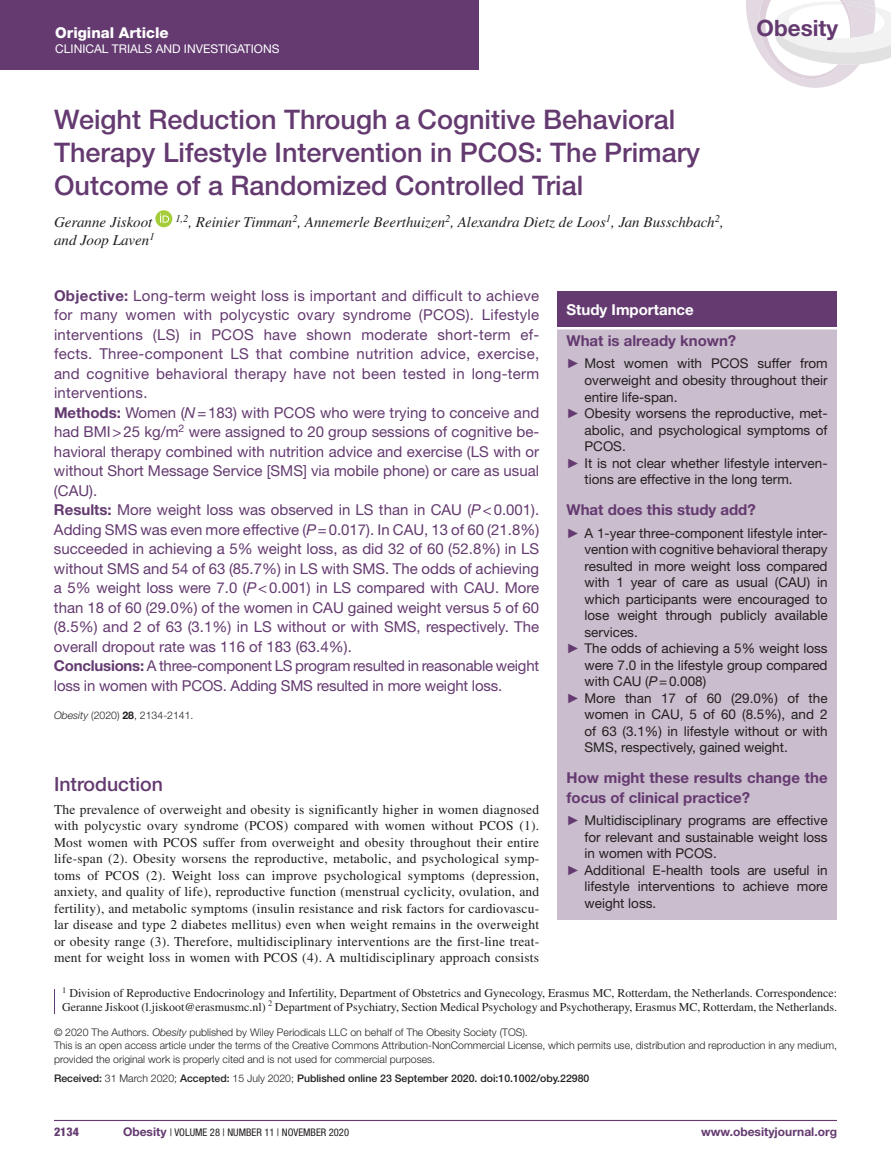
<style>
.page{position:relative;width:891px;height:1175px;background:#fff}
.page>*{position:absolute;margin:0;border:0;box-sizing:border-box;transform-origin:0 0}
.t1{font:500 27px/33px "Helvetica Neue LT Std";color:#643a70}
.t2{font:700 22.5px "Helvetica Neue";color:#643a70}
.t3{font:500 19.5px "Helvetica Neue LT Std";color:#643a70}
.t4{font:15px/19.5px "Helvetica Neue LT Std";color:#643a70}
.t5{font:italic 15px "Times LT Std";color:#231f20}
.t6{font:700 15px/19.5px "Helvetica Neue LT Std";color:#643a70}
.t7{font:800 15px "Helvetica Neue LT Std";color:#fff}
.t8{font:700 15px "Helvetica Neue LT Std";color:#fff}
.t9{font:13.5px "Helvetica Neue LT Std";color:#231f20}
.t10{font:13.5px/16.5px "Times LT Std";letter-spacing:.015em;color:#231f20;text-align:justify}
.t11{font:12px/13.5px "Times LT Std";color:#231f20}
.t12{font:12px "Helvetica Neue LT Std";color:#fff}
.t13{font:700 12px "Helvetica Neue LT Std";color:#643a70}
.t14{font:800 condensed 12px "Helvetica Neue LT Std";color:#643a70}
.t15{font:300 10.5px/13.5px "Helvetica Neue LT Std";color:#231f20}
.t16{font:500 10.5px "Helvetica Neue LT Std";color:#231f20}
.t17{font:condensed 10.5px "Helvetica Neue LT Std";color:#231f20}
.s1{font-weight:700}
.s2{font-style:italic}
.s3{font-family:"Times New Roman PSMT unicode";color:#643a70}
.s4{font-weight:300}
.s5{font-weight:700;font-stretch:normal;font-size:12px;color:#643a70}
</style>
<div class="page">
<hr style="left:54px;top:1119px;width:783px;height:2px;background:#643a70">
<div style="left:0;top:0;width:478px;height:69px;background:#643a70"></div>
<svg style="left:746px;top:0;width:145px;height:88px"></svg>
<div style="left:155px;top:210px;width:17px;height:17px;background:#a5cd39;border-radius:50%"></div>
<svg style="left:160px;top:213px;width:9px;height:10px"></svg>
<svg style="left:54px;top:989px;width:1px;height:24px"></svg>
<div style="left:557px;top:291px;width:280px;height:629px;background:#cabdcd"></div>
<div style="left:557px;top:291px;width:280px;height:36px;background:#643a70"></div>
<hr style="left:557px;top:327px;width:280px;height:2px;background:#fff">
<p class="t7" style="left:55px;top:23px;width:115px">Original Article</p>
<p class="t12" style="left:55px;top:41px;width:226px">CLINICAL TRIALS AND INVESTIGATIONS</p>
<h1 class="t1" style="left:54px;top:103px;width:648px">Weight Reduction Through a Cognitive Behavioral<br>Therapy Lifestyle Intervention in PCOS: The Primary<br>Outcome of a Randomized Controlled Trial</h1>
<p class="t5" style="left:54px;top:214px;width:100px">Geranne Jiskoot</p>
<p class="t5" style="left:175px;top:214px;width:550px"><sup>1,2</sup>, Reinier Timman<sup>2</sup>, Annemerle Beerthuizen<sup>2</sup>, Alexandra Dietz de Loos<sup>1</sup>, Jan Busschbach<sup>2</sup>,</p>
<p class="t5" style="left:54px;top:232px;width:102px">and Joop Laven<sup>1</sup></p>
<h2 class="t2" style="left:757px;top:14px;width:83px">Obesity</h2>
<p class="t4" style="left:54px;top:285px;width:487px"><span class="s1">Objective:</span> Long-term weight loss is important and difficult to achieve for many women with polycystic ovary syndrome (PCOS). Lifestyle interventions (LS) in PCOS have shown moderate short-term ef&shy;fects. Three-component LS that combine nutrition advice, exercise, and cognitive behavioral therapy have not been tested in long-term interventions.<br><span class="s1">Methods:</span> Women (<span class="s2">N</span>=183) with PCOS who were trying to conceive and had BMI&gt;25 kg/m<sup>2</sup> were assigned to 20 group sessions of cognitive be&shy;havioral therapy combined with nutrition advice and exercise (LS with or without Short Message Service [SMS] via mobile phone) or care as usual (CAU).<br><span class="s1">Results:</span> More weight loss was observed in LS than in CAU (<span class="s2">P</span>&lt;0.001).<br>Adding SMS was even more effective (<span class="s2">P</span>=0.017). In CAU, 13 of 60 (21.8%) succeeded in achieving a 5% weight loss, as did 32 of 60 (52.8%) in LS without SMS and 54 of 63 (85.7%) in LS with SMS. The odds of achieving a 5% weight loss were 7.0 (<span class="s2">P</span>&lt;0.001) in LS compared with CAU. More than 18 of 60 (29.0%) of the women in CAU gained weight versus 5 of 60 (8.5%) and 2 of 63 (3.1%) in LS without or with SMS, respectively. The overall dropout rate was 116 of 183 (63.4%).<br><span class="s1">Conclusions:</span> A three-component LS program resulted in reasonable weight loss in women with PCOS. Adding SMS resulted in more weight loss.</p>
<p class="t15" style="left:54px;top:708px;width:141px"><span class="s2">Obesity</span> (2020) <span class="s1">28</span>, 2134-2141.</p>
<h3 class="t3" style="left:54px;top:772px;width:111px">Introduction</h3>
<p class="t10" style="left:54px;top:801px;width:487px">The prevalence of overweight and obesity is significantly higher in women diagnosed with polycystic ovary syndrome (PCOS) compared with women without PCOS (1).<br>Most women with PCOS suffer from overweight and obesity throughout their entire life-span (2). Obesity worsens the reproductive, metabolic, and psychological symp&shy;toms of PCOS (2). Weight loss can improve psychological symptoms (depression, anxiety, and quality of life), reproductive function (menstrual cyclicity, ovulation, and fertility), and metabolic symptoms (insulin resistance and risk factors for cardiovascu&shy;lar disease and type 2 diabetes mellitus) even when weight remains in the overweight or obesity range (3). Therefore, multidisciplinary interventions are the first-line treat&shy;ment for weight loss in women with PCOS (4). A multidisciplinary approach consists</p>
<p class="t8" style="left:567px;top:300px;width:129px">Study Importance</p>
<p class="t6" style="left:567px;top:330px;width:171px">What is already known?</p>
<p class="t9" style="left:567px;top:355px;width:263px"><span class="s3">►</span> Most women with PCOS suffer from</p>
<p class="t9" style="left:585px;top:372px;width:245px">overweight and obesity throughout their</p>
<p class="t9" style="left:585px;top:388px;width:95px">entire life-span.</p>
<p class="t9" style="left:567px;top:405px;width:263px"><span class="s3">►</span> Obesity worsens the reproductive, met-</p>
<p class="t9" style="left:585px;top:421px;width:245px">abolic, and psychological symptoms of</p>
<p class="t9" style="left:585px;top:438px;width:43px">PCOS.</p>
<p class="t9" style="left:567px;top:454px;width:263px"><span class="s3">►</span> It is not clear whether lifestyle interven-</p>
<p class="t9" style="left:585px;top:471px;width:210px">tions are effective in the long term.</p>
<p class="t6" style="left:567px;top:499px;width:191px">What does this study add?</p>
<p class="t9" style="left:567px;top:524px;width:263px"><span class="s3">►</span> A 1-year three-component lifestyle inter-</p>
<p class="t9" style="left:585px;top:541px;width:245px">vention with cognitive behavioral therapy</p>
<p class="t9" style="left:585px;top:557px;width:245px">resulted in more weight loss compared</p>
<p class="t9" style="left:585px;top:574px;width:245px">with 1 year of care as usual (CAU) in</p>
<p class="t9" style="left:585px;top:590px;width:245px">which participants were encouraged to</p>
<p class="t9" style="left:585px;top:607px;width:245px">lose weight through publicly available</p>
<p class="t9" style="left:585px;top:623px;width:55px">services.</p>
<p class="t9" style="left:567px;top:640px;width:263px"><span class="s3">►</span> The odds of achieving a 5% weight loss</p>
<p class="t9" style="left:585px;top:656px;width:245px">were 7.0 in the lifestyle group compared</p>
<p class="t9" style="left:585px;top:673px;width:123px">with CAU (<span class="s2">P</span>=0.008)</p>
<p class="t9" style="left:567px;top:689px;width:263px"><span class="s3">►</span> More than 17 of 60 (29.0%) of the</p>
<p class="t9" style="left:585px;top:706px;width:245px">women in CAU, 5 of 60 (8.5%), and 2</p>
<p class="t9" style="left:585px;top:722px;width:245px">of 63 (3.1%) in lifestyle without or with</p>
<p class="t9" style="left:585px;top:739px;width:205px">SMS, respectively, gained weight.</p>
<p class="t6" style="left:567px;top:767px;width:263px">How might these results change the focus of clinical practice?</p>
<p class="t9" style="left:567px;top:812px;width:263px"><span class="s3">►</span> Multidisciplinary programs are effective</p>
<p class="t9" style="left:585px;top:828px;width:245px">for relevant and sustainable weight loss</p>
<p class="t9" style="left:585px;top:845px;width:134px">in women with PCOS.</p>
<p class="t9" style="left:567px;top:861px;width:263px"><span class="s3">►</span> Additional E-health tools are useful in</p>
<p class="t9" style="left:585px;top:878px;width:245px">lifestyle interventions to achieve more</p>
<p class="t9" style="left:585px;top:894px;width:73px">weight loss.</p>
<p class="t11" style="left:62px;top:986px;width:776px"><sup>1</sup> Division of Reproductive Endocrinology and Infertility, Department of Obstetrics and Gynecology, Erasmus MC, Rotterdam, the Netherlands. Correspondence:<br>Geranne Jiskoot (l.jiskoot@erasmusmc.nl) <sup>2</sup> Department of Psychiatry, Section Medical Psychology and Psychotherapy, Erasmus MC, Rotterdam, the Netherlands.</p>
<p class="t15" style="left:54px;top:1025px;width:785px">© 2020 The Authors. <span class="s2">Obesity</span> published by Wiley Periodicals LLC on behalf of The Obesity Society (TOS).<br>This is an open access article under the terms of the Creative Commons Attribution-NonCommercial License, which permits use, distribution and reproduction in any medium, provided the original work is properly cited and is not used for commercial purposes.</p>
<p class="t16" style="left:54px;top:1071px;width:537px">Received: <span class="s4">31 March 2020;</span> Accepted: <span class="s4">15 July 2020;</span> Published online 23 September 2020. doi:10.1002/oby.22980</p>
<p class="t14" style="left:54px;top:1124px;width:26px">2134</p>
<p class="t17" style="left:123px;top:1126px;width:227px"><span class="s5">Obesity</span> | VOLUME 28 | NUMBER 11 | NOVEMBER 2020</p>
<p class="t13" style="left:701px;top:1124px;width:137px">www.obesityjournal.org</p>
</div>
